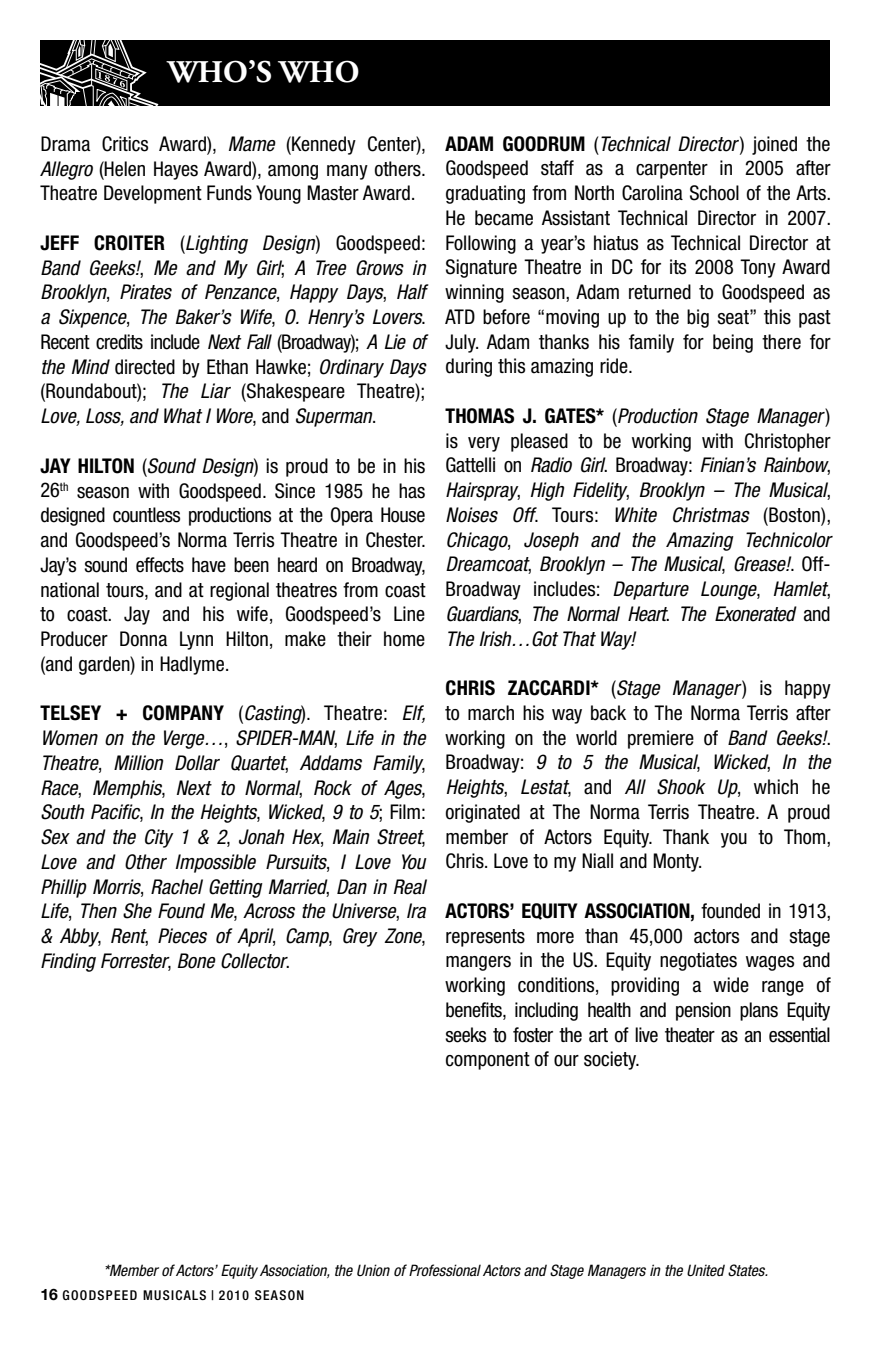
<style>
.page{position:relative;width:871px;height:1357px;background:#fff}
.page>*{position:absolute;margin:0;border:0;box-sizing:border-box;transform-origin:0 0}
.t1{font:700 31.5px "Adobe Garamond";color:#fff}
.t2{font:condensed 20.25px/24.8px "Helvetica Neue";color:#000;text-align:justify}
.t3{font:italic condensed 20.25px/24.8px "Helvetica Neue";color:#000;text-align:justify}
.t4{font:italic condensed 15.75px "Helvetica Neue";color:#000}
.t5{font:500 condensed 13.5px "Helvetica Neue";letter-spacing:.1em;color:#000}
.s1{font-style:italic}
.s2{font-weight:700;font-style:normal}
.s3{font-style:normal}
.s4{font-weight:700}
.s5{font-weight:700;font-stretch:normal;font-size:15.75px}
</style>
<div class="page">
<div style="left:40px;top:40px;width:790px;height:66px;background:#000"></div>
<svg style="left:40px;top:40px;width:119px;height:66px"></svg>
<h1 class="t1" style="left:168px;top:54px;width:140px">WHO’S WHO</h1>
<p class="t2" style="left:40px;top:131px;width:387px">Drama Critics Award), <span class="s1">Mame</span> (Kennedy Center), <span class="s1">Allegro</span> (Helen Hayes Award), among many others.<br>Theatre Development Funds Young Master Award.</p>
<p class="t3" style="left:40px;top:230px;width:387px"><span class="s2">JEFF CROITER</span> <span class="s3">(</span>Lighting Design<span class="s3">) Goodspeed:<br></span>Band Geeks!<span class="s3">,</span> Me and My Girl<span class="s3">;</span> A Tree Grows in Brooklyn<span class="s3">,</span> Pirates of Penzance<span class="s3">,</span> Happy Days<span class="s3">,</span> Half a Sixpence<span class="s3">,</span> The Baker’s Wife<span class="s3">,</span> O. Henry’s Lovers<span class="s3">.<br>Recent credits include</span> Next Fall <span class="s3">(Broadway);</span> A Lie of the Mind <span class="s3">directed by Ethan Hawke;</span> Ordinary Days <span class="s3">(Roundabout);</span> The Liar <span class="s3">(Shakespeare Theatre); </span>Love, Loss, and What I Wore<span class="s3">, and</span> Superman<span class="s3">.</span></p>
<p class="t2" style="left:40px;top:453px;width:387px"><span class="s4">JAY HILTON</span> (<span class="s1">Sound Design</span>) is proud to be in his 26<sup>th</sup> season with Goodspeed. Since 1985 he has designed countless productions at the Opera House and Goodspeed’s Norma Terris Theatre in Chester.<br>Jay’s sound effects have been heard on Broadway, national tours, and at regional theatres from coast to coast. Jay and his wife, Goodspeed’s Line Producer Donna Lynn Hilton, make their home (and garden) in Hadlyme.</p>
<p class="t3" style="left:40px;top:701px;width:387px"><span class="s2">TELSEY + COMPANY</span> <span class="s3">(</span>Casting<span class="s3">). Theatre:</span> Elf, Women on the Verge…<span class="s3">,</span> SPIDER-MAN<span class="s3">,</span> Life in the Theatre<span class="s3">,</span> Million Dollar Quartet<span class="s3">,</span> Addams Family<span class="s3">, </span>Race<span class="s3">,</span> Memphis<span class="s3">,</span> Next to Normal<span class="s3">,</span> Rock of Ages<span class="s3">, </span>South Pacific<span class="s3">,</span> In the Heights<span class="s3">,</span> Wicked<span class="s3">,</span> 9 to 5<span class="s3">; Film:<br></span>Sex and the City 1 &amp; 2<span class="s3">,</span> Jonah Hex<span class="s3">,</span> Main Street<span class="s3">, </span>Love and Other Impossible Pursuits<span class="s3">,</span> I Love You Phillip Morris<span class="s3">,</span> Rachel Getting Married<span class="s3">,</span> Dan in Real Life<span class="s3">,</span> Then She Found Me<span class="s3">,</span> Across the Universe<span class="s3">,</span> Ira &amp; Abby<span class="s3">,</span> Rent<span class="s3">,</span> Pieces of April<span class="s3">,</span> Camp<span class="s3">,</span> Grey Zone<span class="s3">, </span>Finding Forrester<span class="s3">,</span> Bone Collector<span class="s3">.</span></p>
<p class="t2" style="left:445px;top:131px;width:387px"><span class="s4">ADAM GOODRUM</span> (<span class="s1">Technical Director</span> ) joined the Goodspeed staff as a carpenter in 2005 after graduating from North Carolina School of the Arts.<br>He became Assistant Technical Director in 2007.<br>Following a year’s hiatus as Technical Director at Signature Theatre in DC for its 2008 Tony Award winning season, Adam returned to Goodspeed as ATD before “moving up to the big seat” this past July. Adam thanks his family for being there for during this amazing ride.</p>
<p class="t3" style="left:445px;top:403px;width:387px"><span class="s2">THOMAS J. GATES*</span> <span class="s3">(</span>Production Stage Manager <span class="s3">) is very pleased to be working with Christopher Gattelli on</span> Radio Girl<span class="s3">. Broadway:</span> Finian’s Rainbow<span class="s3">, </span>Hairspray<span class="s3">,</span> High Fidelity<span class="s3">,</span> Brooklyn – The Musical<span class="s3">, </span>Noises Off<span class="s3">. Tours:</span> White Christmas <span class="s3">(Boston), </span>Chicago<span class="s3">,</span> Joseph and the Amazing Technicolor Dreamcoat<span class="s3">,</span> Brooklyn – The Musical<span class="s3">,</span> Grease!<span class="s3">. Off-Broadway includes:</span> Departure Lounge<span class="s3">,</span> Hamlet<span class="s3">, </span>Guardians<span class="s3">,</span> The Normal Heart<span class="s3">.</span> The Exonerated <span class="s3">and </span>The Irish…Got That Way!</p>
<p class="t2" style="left:446px;top:675px;width:387px"><span class="s4">CHRIS ZACCARDI*</span> (<span class="s1">Stage Manager</span> ) is happy to march his way back to The Norma Terris after working on the world premiere of <span class="s1">Band Geeks!</span>.<br>Broadway: <span class="s1">9 to 5 the Musical</span>, <span class="s1">Wicked</span>, <span class="s1">In the Heights</span>, <span class="s1">Lestat</span>, and <span class="s1">All Shook Up</span>, which he originated at The Norma Terris Theatre. A proud member of Actors Equity. Thank you to Thom, Chris. Love to my Niall and Monty.</p>
<p class="t2" style="left:446px;top:898px;width:387px"><span class="s4">ACTORS’ EQUITY ASSOCIATION,</span> founded in 1913, represents more than 45,000 actors and stage mangers in the US. Equity negotiates wages and working conditions, providing a wide range of benefits, including health and pension plans Equity seeks to foster the art of live theater as an essential component of our society.</p>
<p class="t4" style="left:103px;top:1261px;width:666px">*Member of Actors’ Equity Association, the Union of Professional Actors and Stage Managers in the United States.</p>
<p class="t5" style="left:40px;top:1287px;width:265px"><span class="s5">16</span> GOODSPEED MUSICALS | 2010 SEASON</p>
</div>
